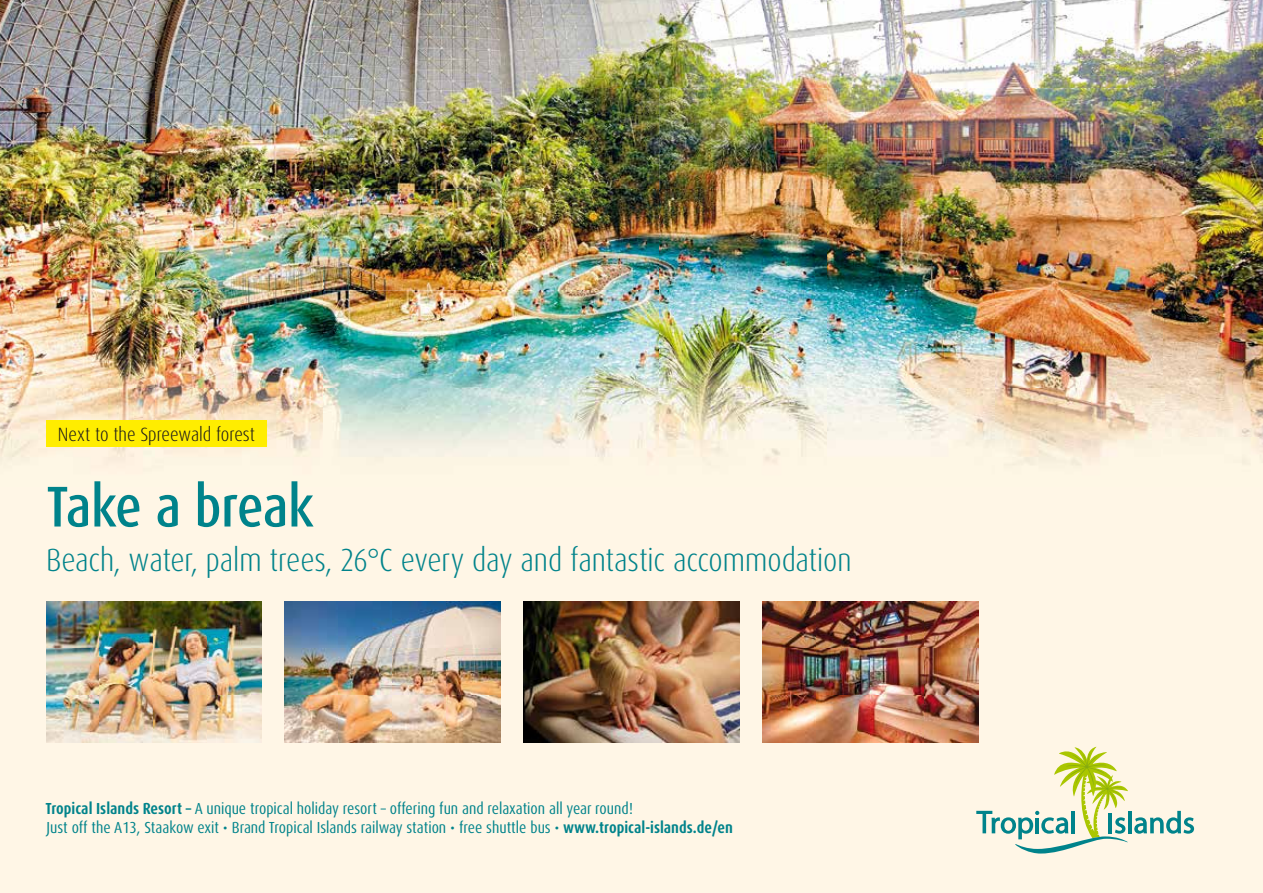
<style>
.page{position:relative;width:1263px;height:893px;background:#fff}
.page>*{position:absolute;margin:0;border:0;box-sizing:border-box;transform-origin:0 0}
.t1{font:500 condensed 57.6px "Dax Pro";letter-spacing:-.015em;color:#00838b}
.t2{font:300 condensed 31.95px "Dax Pro";letter-spacing:-.005em;color:#00838b}
.t3{font:300 condensed 19.2px "Dax Pro";color:#1a171b}
.t4{font:condensed 16.05px/19.2px "Dax Pro";color:#00838b}
.s1{font-weight:700}
</style>
<div class="page">
<div style="left:0;top:291px;width:1263px;height:602px;background:#fff6e6"></div>
<img style="left:0;top:0;width:1263px;height:465px">
<img style="left:46px;top:602px;width:215px;height:140px">
<img style="left:762px;top:602px;width:216px;height:140px">
<img style="left:523px;top:602px;width:216px;height:140px">
<hr style="left:1128px;top:811px;width:3px;height:22px;background:#00838b">
<svg style="left:1134px;top:811px;width:60px;height:23px"></svg>
<svg style="left:976px;top:747px;width:152px;height:106px"></svg>
<img style="left:285px;top:602px;width:216px;height:140px">
<div style="left:46px;top:420px;width:221px;height:27px;background:#ffed00"></div>
<p class="t3" style="left:58px;top:422px;width:199px">Next to the Spreewald forest</p>
<h1 class="t1" style="left:46px;top:469px;width:269px">Take a break</h1>
<h2 class="t2" style="left:46px;top:539px;width:807px">Beach, water, palm trees, 26°C every day and fantastic accommodation</h2>
<p class="t4" style="left:46px;top:799px;width:689px"><span class="s1">Tropical Islands Resort –</span> A unique tropical holiday resort – offering fun and relaxation all year round!<br>Just off the A13, Staakow exit • Brand Tropical Islands railway station • free shuttle bus • <span class="s1">www.tropical-islands.de/en</span></p>
</div>
